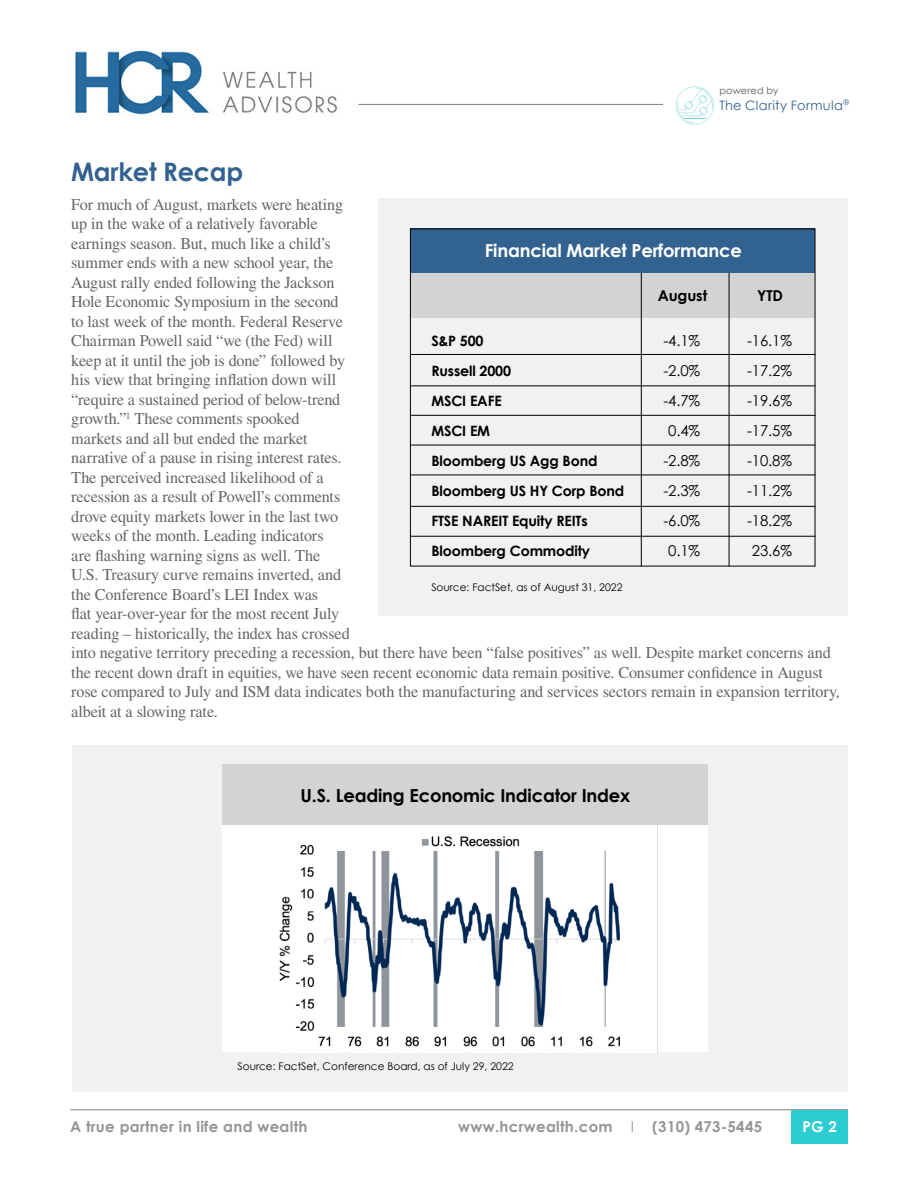
<style>
.page{position:relative;width:918px;height:1188px;background:#fff}
.page>*{position:absolute;margin:0;border:0;box-sizing:border-box;transform-origin:0 0}
.t1{font:700 25.5px "Century Gothic";letter-spacing:-.01em;color:#326290}
.t2{font:700 18px "Century Gothic";letter-spacing:-.01em;color:#000}
.t3{font:700 18px "Century Gothic";letter-spacing:-.01em;color:#fff}
.t4{font:16.5px/19.5px "Times";letter-spacing:-.01em;color:#636466}
.t5{font:15px/30px "Century Gothic";letter-spacing:-.01em;color:#000;text-align:center}
.t6{font:700 15px "Century Gothic";letter-spacing:.02em;color:#939598}
.t7{font:700 15px "Century Gothic";letter-spacing:-.01em;color:#000}
.t8{font:700 15px "Century Gothic";color:#fff}
.t9{font:700 14.25px/30px "Century Gothic";letter-spacing:-.01em;color:#000}
.t10{font:12.9px "Century Gothic";letter-spacing:.025em;color:#326290}
.t11{font:10.5px "Century Gothic";color:#000}
.t12{font:9.75px "Century Gothic";letter-spacing:.01em;color:#595959}
.s1{font-weight:400}
</style>
<div class="page">
<div style="left:72px;top:745px;width:776px;height:347px;background:#f1f1f2"></div>
<div style="left:222px;top:805px;width:486px;height:247px;background:#fff"></div>
<img style="left:75px;top:50px;width:262px;height:65px">
<hr style="left:359px;top:104px;width:304px;height:1px;background:#808080">
<svg style="left:676px;top:86px;width:38px;height:39px"></svg>
<hr style="left:70px;top:1109px;width:778px;height:1px;background:#808080">
<div style="left:791px;top:1110px;width:57px;height:34px;background:#2cccd3"></div>
<div style="left:378px;top:199px;width:470px;height:417px;background:#f1f1f2"></div>
<div style="left:410px;top:229px;width:405px;height:44px;background:#326290"></div>
<div style="left:410px;top:273px;width:405px;height:44px;background:#d1d3d4"></div>
<hr style="left:641px;top:273px;width:1px;height:293px;background:#000">
<hr style="left:410px;top:354px;width:405px;height:1px;background:#000">
<hr style="left:410px;top:385px;width:405px;height:1px;background:#000">
<hr style="left:410px;top:415px;width:405px;height:1px;background:#000">
<hr style="left:410px;top:445px;width:405px;height:1px;background:#000">
<hr style="left:410px;top:506px;width:405px;height:1px;background:#000">
<hr style="left:410px;top:475px;width:405px;height:1px;background:#000">
<hr style="left:410px;top:536px;width:405px;height:1px;background:#000">
<hr style="left:729px;top:273px;width:1px;height:293px;background:#000">
<img style="left:280px;top:825px;width:378px;height:227px">
<div style="left:222px;top:764px;width:486px;height:61px;background:#d1d3d4"></div>
<p class="t12" style="left:719px;top:85px;width:61px">powered by</p>
<p class="t10" style="left:719px;top:97px;width:131px">The Clarity Formula<sup>®</sup></p>
<h1 class="t1" style="left:71px;top:156px;width:174px">Market Recap</h1>
<p class="t4" style="left:71px;top:194px;width:770px">For much of August, markets were heating<br>up in the wake of a relatively favorable<br>earnings season. But, much like a child’s<br>summer ends with a new school year, the<br>August rally ended following the Jackson<br>Hole Economic Symposium in the second<br>to last week of the month. Federal Reserve<br>Chairman Powell said “we (the Fed) will<br>keep at it until the job is done” followed by<br>his view that bringing inflation down will<br>“require a sustained period of below-trend<br>growth.”<sup>1</sup> These comments spooked<br>markets and all but ended the market<br>narrative of a pause in rising interest rates.<br>The perceived increased likelihood of a<br>recession as a result of Powell’s comments<br>drove equity markets lower in the last two<br>weeks of the month. Leading indicators<br>are flashing warning signs as well. The<br>U.S. Treasury curve remains inverted, and<br>the Conference Board’s LEI Index was<br>flat year-over-year for the most recent July<br>reading – historically, the index has crossed<br>into negative territory preceding a recession, but there have been “false positives” as well. Despite market concerns and the recent down draft in equities, we have seen recent economic data remain positive. Consumer confidence in August rose compared to July and ISM data indicates both the manufacturing and services sectors remain in expansion territory, albeit at a slowing rate.</p>
<p class="t3" style="left:485px;top:239px;width:259px">Financial Market Performance</p>
<p class="t7" style="left:658px;top:286px;width:51px">August</p>
<p class="t9" style="left:431px;top:325px;width:194px">S&amp;P 500<br>Russell 2000<br>MSCI EAFE<br>MSCI EM<br>Bloomberg US Agg Bond<br>Bloomberg US HY Corp Bond<br>FTSE NAREIT Equity REITs<br>Bloomberg Commodity</p>
<p class="t5" style="left:663px;top:326px;width:38px">-4.1% -2.0% -4.7%<br>0.4% -2.8% -2.3% -6.0%<br>0.1%</p>
<p class="t5" style="left:747px;top:326px;width:46px">-16.1% -17.2% -19.6% -17.5% -10.8% -11.2% -18.2%<br>23.6%</p>
<p class="t7" style="left:757px;top:286px;width:27px">YTD</p>
<p class="t11" style="left:431px;top:580px;width:193px">Source: FactSet, as of August 31, 2022</p>
<p class="t2" style="left:301px;top:784px;width:331px">U.S. Leading Economic Indicator Index</p>
<p class="t11" style="left:238px;top:1060px;width:278px">Source: FactSet, Conference Board, as of July 29, 2022</p>
<p class="t6" style="left:70px;top:1117px;width:239px">A true partner in life and wealth</p>
<p class="t6" style="left:458px;top:1117px;width:305px">www.hcrwealth.com <span class="s1">I</span> (310) 473-5445</p>
<p class="t8" style="left:802px;top:1117px;width:36px">PG 2</p>
</div>
